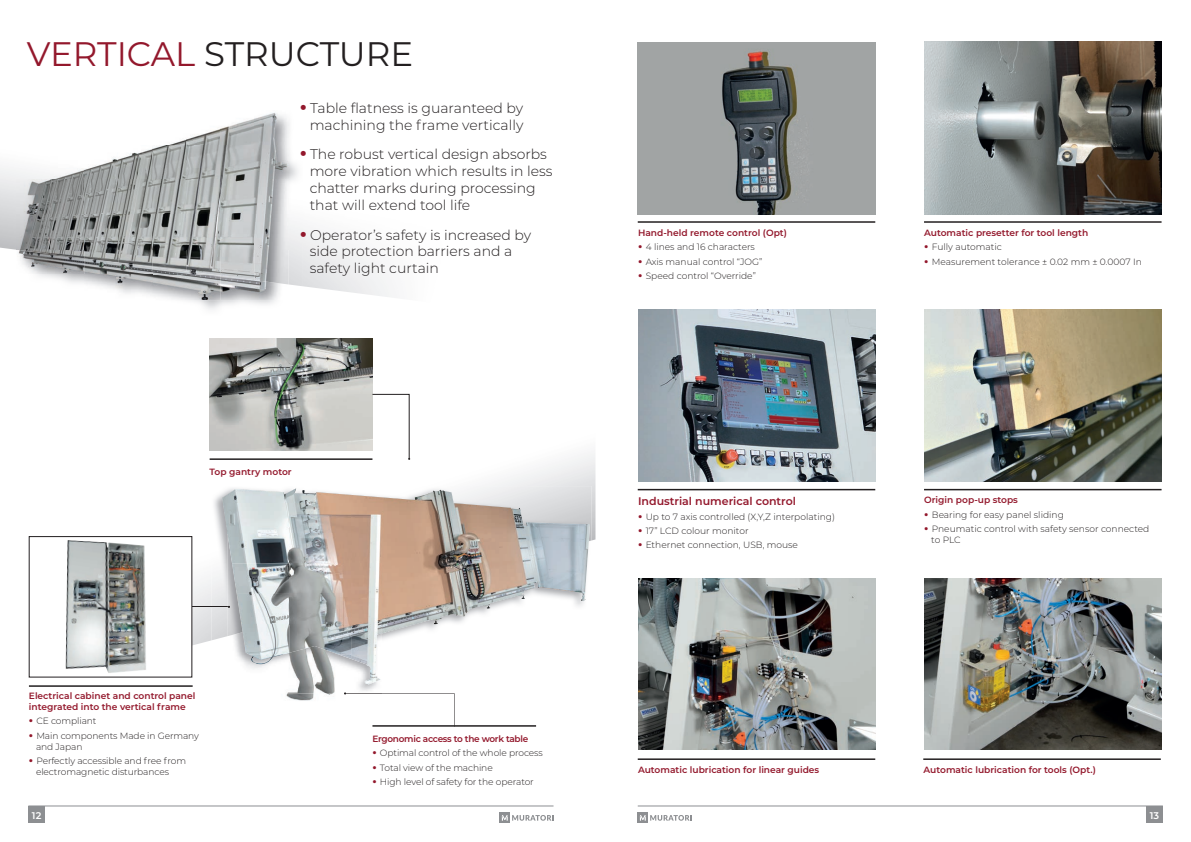
<style>
.page{position:relative;width:1191px;height:842px;background:#fff}
.page>*{position:absolute;margin:0;border:0;box-sizing:border-box;transform-origin:0 0}
.t1{font:34px "Montserrat";color:#231f20}
.t2{font:300 14px/16.8px "Montserrat";color:#231f20}
.t3{font:600 11px "Montserrat";color:#93182c}
.t4{font:600 9.7px "Montserrat";color:#fff}
.t5{font:300 9.1px/10.9px "Montserrat";letter-spacing:-.01em;color:#231f20}
.t6{font:600 9.1px/10.9px "Montserrat";color:#93182c}
.t7{font:600 9.1px "Montserrat";letter-spacing:-.03em;color:#93182c}
.s1{color:#93182c}
.s2{font-weight:700;font-size:20px;color:#93182c}
.s3{font-weight:700;font-size:12px;color:#93182c}
</style>
<div class="page">
<div style="left:28px;top:806px;width:17px;height:17px;background:#8d8f92"></div>
<div style="left:1146px;top:806px;width:16px;height:17px;background:#8d8f92"></div>
<div style="left:638px;top:813px;width:10px;height:10px;background:#8d8f92"></div>
<svg style="left:640px;top:815px;width:51px;height:6px"></svg>
<svg style="left:500px;top:813px;width:10px;height:10px"></svg>
<svg style="left:502px;top:815px;width:51px;height:6px"></svg>
<hr style="left:28px;top:806px;width:525px;height:1px;background:#8d8f92">
<hr style="left:638px;top:806px;width:524px;height:1px;background:#8d8f92">
<hr style="left:638px;top:758px;width:237px;height:2px;background:#231f20">
<hr style="left:923px;top:758px;width:237px;height:2px;background:#231f20">
<img style="left:28px;top:536px;width:112px;height:151px">
<img style="left:192px;top:458px;width:20px;height:201px">
<img style="left:561px;top:453px;width:34px;height:87px">
<img style="left:372px;top:338px;width:189px;height:148px">
<img style="left:212px;top:486px;width:379px;height:154px">
<img style="left:222px;top:488px;width:368px;height:145px">
<div style="left:29px;top:537px;width:163px;height:140px;background:#fff"></div>
<hr style="left:29px;top:685px;width:164px;height:2px;background:#231f20">
<hr style="left:638px;top:489px;width:237px;height:1px;background:#231f20">
<hr style="left:638px;top:221px;width:237px;height:2px;background:#231f20">
<hr style="left:924px;top:489px;width:237px;height:1px;background:#231f20">
<hr style="left:924px;top:221px;width:237px;height:2px;background:#231f20">
<hr style="left:372px;top:725px;width:164px;height:2px;background:#231f20">
<img style="left:19px;top:254px;width:66px;height:31px">
<img style="left:85px;top:263px;width:68px;height:34px">
<img style="left:153px;top:271px;width:34px;height:4px">
<img style="left:153px;top:275px;width:136px;height:25px">
<img style="left:17px;top:112px;width:272px;height:138px">
<img style="left:18px;top:250px;width:33px;height:4px">
<img style="left:51px;top:250px;width:34px;height:8px">
<img style="left:85px;top:250px;width:34px;height:13px">
<img style="left:119px;top:250px;width:34px;height:17px">
<img style="left:153px;top:250px;width:34px;height:21px">
<img style="left:187px;top:250px;width:34px;height:26px">
<img style="left:221px;top:250px;width:34px;height:30px">
<img style="left:255px;top:250px;width:34px;height:34px">
<img style="left:209px;top:338px;width:163px;height:113px">
<hr style="left:210px;top:458px;width:162px;height:2px;background:#231f20">
<svg style="left:372px;top:394px;width:38px;height:66px"></svg>
<img style="left:924px;top:309px;width:237px;height:173px">
<img style="left:924px;top:42px;width:237px;height:172px">
<img style="left:66px;top:540px;width:80px;height:133px">
<img style="left:228px;top:636px;width:149px;height:65px">
<img style="left:228px;top:564px;width:13px;height:72px">
<img style="left:228px;top:503px;width:123px;height:61px">
<img style="left:351px;top:503px;width:31px;height:181px">
<img style="left:232px;top:564px;width:119px;height:30px">
<img style="left:237px;top:594px;width:114px;height:30px">
<img style="left:241px;top:624px;width:110px;height:30px">
<img style="left:247px;top:654px;width:37px;height:10px">
<svg style="left:338px;top:654px;width:13px;height:5px"></svg>
<svg style="left:192px;top:606px;width:38px;height:2px"></svg>
<svg style="left:344px;top:692px;width:110px;height:35px"></svg>
<img style="left:638px;top:309px;width:237px;height:172px">
<img style="left:638px;top:43px;width:237px;height:171px">
<img style="left:924px;top:579px;width:237px;height:171px">
<img style="left:638px;top:579px;width:237px;height:171px">
<h1 class="t1" style="left:27px;top:31px;width:388px"><span class="s1">VERTICAL</span> STRUCTURE</h1>
<h2 class="t2" style="left:300px;top:99px;width:225px;text-align:right"><span class="s2">•</span> Table flatness is guaranteed by machining the frame vertically</h2>
<h2 class="t2" style="left:310px;top:146px;width:244px;text-indent:-10px"><span class="s2">•</span> The robust vertical design absorbs more vibration which results in less chatter marks during processing that will extend tool life</h2>
<h2 class="t2" style="left:310px;top:226px;width:223px;text-indent:-10px"><span class="s2">•</span> Operator’s safety is increased by side protection barriers and a safety light curtain</h2>
<p class="t6" style="left:210px;top:466px;width:84px">Top gantry motor</p>
<p class="t6" style="left:29px;top:690px;width:168px">Electrical cabinet and control panel integrated into the vertical frame</p>
<p class="t5" style="left:29px;top:715px;width:69px"><span class="s3">•</span> CE compliant</p>
<p class="t5" style="left:36px;top:730px;width:164px;text-indent:-7px"><span class="s3">•</span> Main components Made in Germany and Japan</p>
<p class="t5" style="left:36px;top:755px;width:152px;text-indent:-7px"><span class="s3">•</span> Perfectly accessible and free from electromagnetic disturbances</p>
<p class="t7" style="left:372px;top:732px;width:157px">Ergonomic access to the work table</p>
<p class="t5" style="left:372px;top:747px;width:172px"><span class="s3">•</span> Optimal control of the whole process</p>
<p class="t5" style="left:372px;top:762px;width:122px"><span class="s3">•</span> Total view of the machine</p>
<p class="t5" style="left:372px;top:776px;width:163px"><span class="s3">•</span> High level of safety for the operator</p>
<p class="t6" style="left:638px;top:227px;width:150px">Hand-held remote control (Opt)</p>
<p class="t5" style="left:638px;top:241px;width:118px"><span class="s3">•</span> 4 lines and 16 characters</p>
<p class="t5" style="left:638px;top:256px;width:126px"><span class="s3">•</span> Axis manual control “JOG”</p>
<p class="t5" style="left:638px;top:270px;width:119px"><span class="s3">•</span> Speed control “Override”</p>
<p class="t3" style="left:638px;top:493px;width:160px">Industrial numerical control</p>
<p class="t5" style="left:638px;top:511px;width:198px"><span class="s3">•</span> Up to 7 axis controlled (X,Y,Z interpolating)</p>
<p class="t5" style="left:638px;top:525px;width:112px"><span class="s3">•</span> 17” LCD colour monitor</p>
<p class="t5" style="left:638px;top:539px;width:161px"><span class="s3">•</span> Ethernet connection, USB, mouse</p>
<p class="t6" style="left:924px;top:227px;width:166px">Automatic presetter for tool length</p>
<p class="t5" style="left:924px;top:241px;width:79px"><span class="s3">•</span> Fully automatic</p>
<p class="t5" style="left:924px;top:256px;width:219px"><span class="s3">•</span> Measurement tolerance ± 0.02 mm ± 0.0007 In</p>
<p class="t6" style="left:924px;top:494px;width:95px">Origin pop-up stops</p>
<p class="t5" style="left:924px;top:509px;width:141px"><span class="s3">•</span> Bearing for easy panel sliding</p>
<p class="t5" style="left:931px;top:523px;width:220px;text-indent:-7px"><span class="s3">•</span> Pneumatic control with safety sensor connected to PLC</p>
<p class="t6" style="left:638px;top:764px;width:183px">Automatic lubrication for linear guides</p>
<p class="t6" style="left:923px;top:764px;width:174px">Automatic lubrication for tools (Opt.)</p>
<p class="t4" style="left:32px;top:808px;width:11px">12</p>
<p class="t4" style="left:1149px;top:808px;width:11px">13</p>
</div>
